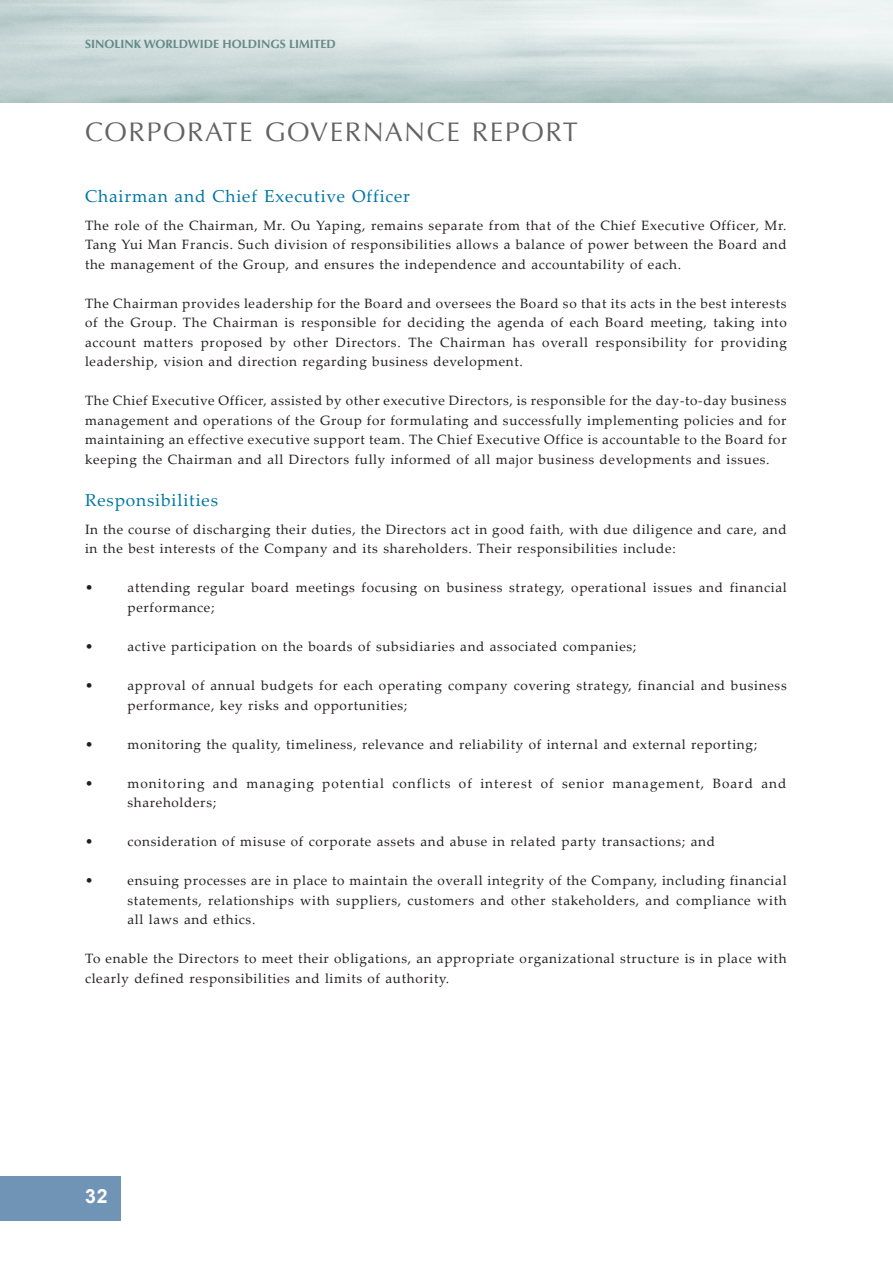
<style>
.page{position:relative;width:893px;height:1263px;background:#fff}
.page>*{position:absolute;margin:0;border:0;box-sizing:border-box;transform-origin:0 0}
.t1{font:27px "Optima LT Std";letter-spacing:.055em;color:#636366}
.t2{font:700 19.5px "Arial";color:#fff}
.t3{font:17.25px "Palatino Linotype";letter-spacing:.05em;color:#0076a3}
.t4{font:13.5px/19.5px "Palatino Linotype";letter-spacing:.05em;color:#231f20;text-align:justify}
.t5{font:13.5px/19.5px "Palatino Linotype";letter-spacing:.08em;color:#231f20}
.t6{font:700 12px "Optima LT Std";color:#638986}
</style>
<div class="page">
<div style="left:0;top:1176px;width:120px;height:44px;background:#7094b6"></div>
<p class="t6" style="left:85px;top:37px;width:252px">SINOLINK WORLDWIDE HOLDINGS LIMITED</p>
<h1 class="t1" style="left:85px;top:117px;width:494px">CORPORATE GOVERNANCE REPORT</h1>
<p class="t3" style="left:85px;top:184px;width:326px">Chairman and Chief Executive Officer</p>
<p class="t4" style="left:85px;top:215px;width:703px">The role of the Chairman, Mr. Ou Yaping, remains separate from that of the Chief Executive Officer, Mr.<br>Tang Yui Man Francis. Such division of responsibilities allows a balance of power between the Board and the management of the Group, and ensures the independence and accountability of each.</p>
<p class="t4" style="left:85px;top:293px;width:703px">The Chairman provides leadership for the Board and oversees the Board so that its acts in the best interests of the Group. The Chairman is responsible for deciding the agenda of each Board meeting, taking into account matters proposed by other Directors. The Chairman has overall responsibility for providing leadership, vision and direction regarding business development.</p>
<p class="t4" style="left:85px;top:391px;width:703px">The Chief Executive Officer, assisted by other executive Directors, is responsible for the day-to-day business management and operations of the Group for formulating and successfully implementing policies and for maintaining an effective executive support team. The Chief Executive Office is accountable to the Board for keeping the Chairman and all Directors fully informed of all major business developments and issues.</p>
<p class="t3" style="left:85px;top:488px;width:135px">Responsibilities</p>
<p class="t4" style="left:85px;top:519px;width:703px">In the course of discharging their duties, the Directors act in good faith, with due diligence and care, and in the best interests of the Company and its shareholders. Their responsibilities include:</p>
<p class="t4" style="left:85px;top:578px;width:10px">•</p>
<p class="t4" style="left:128px;top:578px;width:661px">attending regular board meetings focusing on business strategy, operational issues and financial performance;</p>
<p class="t4" style="left:85px;top:636px;width:10px">•</p>
<p class="t4" style="left:128px;top:636px;width:510px">active participation on the boards of subsidiaries and associated companies;</p>
<p class="t4" style="left:85px;top:675px;width:10px">•</p>
<p class="t4" style="left:128px;top:675px;width:661px">approval of annual budgets for each operating company covering strategy, financial and business performance, key risks and opportunities;</p>
<p class="t4" style="left:85px;top:734px;width:10px">•</p>
<p class="t4" style="left:128px;top:734px;width:631px">monitoring the quality, timeliness, relevance and reliability of internal and external reporting;</p>
<p class="t4" style="left:85px;top:773px;width:10px">•</p>
<p class="t5" style="left:128px;top:773px;width:660px">monitoring and managing potential conflicts of interest of senior management, Board and shareholders;</p>
<p class="t4" style="left:85px;top:831px;width:10px">•</p>
<p class="t4" style="left:128px;top:831px;width:589px">consideration of misuse of corporate assets and abuse in related party transactions; and</p>
<p class="t4" style="left:85px;top:870px;width:10px">•</p>
<p class="t4" style="left:128px;top:870px;width:661px">ensuing processes are in place to maintain the overall integrity of the Company, including financial statements, relationships with suppliers, customers and other stakeholders, and compliance with all laws and ethics.</p>
<p class="t4" style="left:85px;top:948px;width:703px">To enable the Directors to meet their obligations, an appropriate organizational structure is in place with clearly defined responsibilities and limits of authority.</p>
<h2 class="t2" style="left:85px;top:1183px;width:24px">32</h2>
</div>
